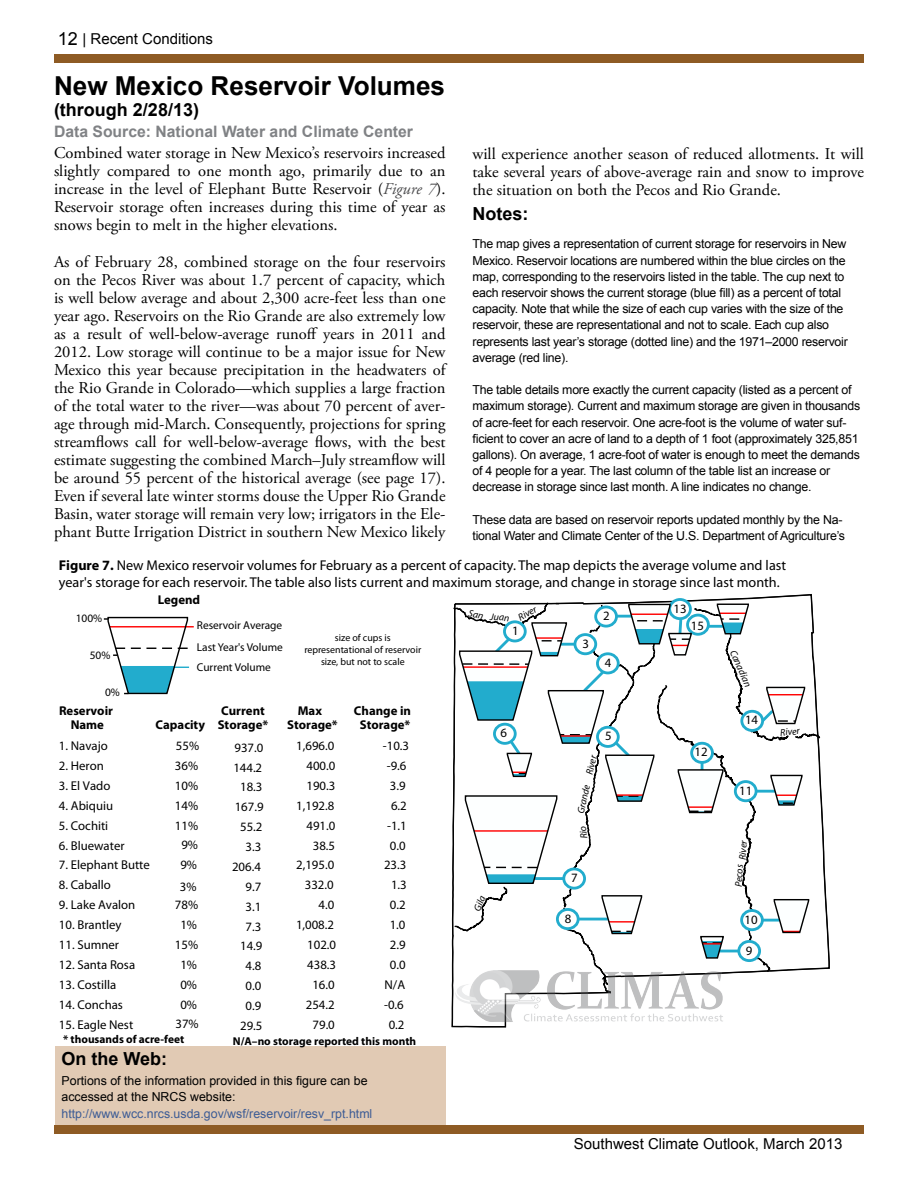
<style>
.page{position:relative;width:918px;height:1188px;background:#fff}
.page>*{position:absolute;margin:0;border:0;box-sizing:border-box;transform-origin:0 0}
.t1{font:700 26.1px "Arial";color:#000}
.t2{font:700 18px "Arial";color:#000}
.t3{font:16.5px/18px "Adobe Garamond Pro";color:#000;text-align:justify}
.t4{font:700 15.75px "Arial";color:#808285}
.t5{font:15px "Arial";color:#000}
.t6{font:14.25px/17.1px "Myriad Pro";color:#000}
.t7{font:13.05px "Myriad Pro";color:#000}
.t8{font:12.75px/20px "Myriad Pro";color:#000;text-align:center}
.t9{font:700 12.75px/14.2px "Myriad Pro";color:#000;text-align:center}
.t10{font:12.3px/16.2px "Arial";letter-spacing:-.02em;color:#000}
.t11{font:12.3px/16.5px "Arial";color:#000}
.t12{font:12.3px "Arial";color:#3d5c95}
.t13{font:11.4px "Myriad Pro";color:#000}
.t14{font:700 11.4px "Myriad Pro";color:#000}
.t15{font:9.9px/12px "Myriad Pro";color:#000;text-align:center}
.t16{font:italic 9.9px "Myriad Pro";color:#000}
.s1{font-size:18px}
.s2{font-style:italic;color:#4d4d4f}
.s3{font-weight:700}
</style>
<div class="page">
<div style="left:55px;top:1046px;width:391px;height:87px;background:#e1cab4"></div>
<div style="left:54px;top:1125px;width:810px;height:9px;background:#8e5b24"></div>
<div style="left:54px;top:54px;width:810px;height:9px;background:#8e5b24"></div>
<svg style="left:452px;top:594px;width:377px;height:433px"></svg>
<div style="left:668px;top:598px;width:24px;height:22px;border:3px solid #22accd;border-radius:50%"></div>
<hr style="left:110px;top:626px;width:84px;height:1px;background:#f00">
<svg style="left:104px;top:616px;width:88px;height:79px"></svg>
<img style="left:452px;top:986px;width:284px;height:39px">
<svg style="left:452px;top:601px;width:369px;height:385px"></svg>
<p class="t5" style="left:58px;top:29px;width:157px"><span class="s1">12</span> | Recent Conditions</p>
<h1 class="t1" style="left:54px;top:69px;width:393px">New Mexico Reservoir Volumes</h1>
<p class="t2" style="left:54px;top:98px;width:147px">(through 2/28/13)</p>
<p class="t4" style="left:54px;top:121px;width:361px">Data Source: National Water and Climate Center</p>
<p class="t3" style="left:54px;top:144px;width:393px">Combined water storage in New Mexico’s reservoirs increased slightly compared to one month ago, primarily due to an increase in the level of Elephant Butte Reservoir (<span class="s2">Figure 7</span>).<br>Reservoir storage often increases during this time of year as snows begin to melt in the higher elevations.</p>
<p class="t3" style="left:54px;top:254px;width:393px">As of February 28, combined storage on the four reservoirs on the Pecos River was about 1.7 percent of capacity, which is well below average and about 2,300 acre-feet less than one year ago. Reservoirs on the Rio Grande are also extremely low as a result of well-below-average runoff years in 2011 and 2012. Low storage will continue to be a major issue for New Mexico this year because precipitation in the headwaters of the Rio Grande in Colorado—which supplies a large fraction of the total water to the river—was about 70 percent of aver&shy;age through mid-March. Consequently, projections for spring streamflows call for well-below-average flows, with the best estimate suggesting the combined March–July streamflow will be around 55 percent of the historical average (see page 17).<br>Even if several late winter storms douse the Upper Rio Grande Basin, water storage will remain very low; irrigators in the Ele&shy;phant Butte Irrigation District in southern New Mexico likely</p>
<p class="t3" style="left:472px;top:145px;width:393px">will experience another season of reduced allotments. It will take several years of above-average rain and snow to improve the situation on both the Pecos and Rio Grande.</p>
<p class="t2" style="left:472px;top:202px;width:57px">Notes:</p>
<p class="t10" style="left:472px;top:236px;width:377px">The map gives a representation of current storage for reservoirs in New Mexico. Reservoir locations are numbered within the blue circles on the map, corresponding to the reservoirs listed in the table. The cup next to each reservoir shows the current storage (blue fill) as a percent of total capacity. Note that while the size of each cup varies with the size of the reservoir, these are representational and not to scale. Each cup also represents last year’s storage (dotted line) and the 1971–2000 reservoir average (red line).</p>
<p class="t10" style="left:472px;top:382px;width:389px">The table details more exactly the current capacity (listed as a percent of maximum storage). Current and maximum storage are given in thousands of acre-feet for each reservoir. One acre-foot is the volume of water suf&shy;ficient to cover an acre of land to a depth of 1 foot (approximately 325,851 gallons). On average, 1 acre-foot of water is enough to meet the demands of 4 people for a year. The last column of the table list an increase or decrease in storage since last month. A line indicates no change.</p>
<p class="t10" style="left:472px;top:511px;width:374px">These data are based on reservoir reports updated monthly by the Na&shy;tional Water and Climate Center of the U.S. Department of Agriculture’s</p>
<p class="t6" style="left:59px;top:556px;width:729px"><span class="s3">Figure 7.</span> New Mexico reservoir volumes for February as a percent of capacity. The map depicts the average volume and last year's storage for each reservoir. The table also lists current and maximum storage, and change in storage since last month.</p>
<p class="t13" style="left:76px;top:612px;width:28px">100%</p>
<p class="t13" style="left:90px;top:649px;width:22px">50%</p>
<p class="t13" style="left:105px;top:685px;width:16px">0%</p>
<p class="t9" style="left:59px;top:703px;width:55px">Reservoir<br>Name</p>
<p class="t9" style="left:158px;top:592px;width:44px">Legend</p>
<p class="t13" style="left:197px;top:619px;width:87px">Reservoir Average</p>
<p class="t13" style="left:197px;top:641px;width:88px">Last Year's Volume</p>
<p class="t15" style="left:304px;top:632px;width:118px">size of cups is representational of reservoir size, but not to scale</p>
<p class="t13" style="left:197px;top:660px;width:76px">Current Volume</p>
<p class="t9" style="left:156px;top:717px;width:51px">Capacity</p>
<p class="t9" style="left:218px;top:703px;width:52px;text-align:left">Current<br>Storage*</p>
<p class="t9" style="left:287px;top:703px;width:52px">Max<br>Storage*</p>
<p class="t9" style="left:354px;top:703px;width:59px">Change in<br>Storage*</p>
<p class="t8" style="left:59px;top:736px;width:50px">1. Navajo</p>
<p class="t8" style="left:59px;top:756px;width:46px">2. Heron</p>
<p class="t8" style="left:59px;top:776px;width:53px">3. El Vado</p>
<p class="t8" style="left:59px;top:795px;width:56px">4. Abiquiu</p>
<p class="t8" style="left:59px;top:815px;width:51px">5. Cochiti</p>
<p class="t8" style="left:59px;top:835px;width:67px">6. Bluewater</p>
<p class="t8" style="left:59px;top:855px;width:93px">7. Elephant Butte</p>
<p class="t8" style="left:59px;top:875px;width:53px">8. Caballo</p>
<p class="t8" style="left:59px;top:895px;width:78px">9. Lake Avalon</p>
<p class="t8" style="left:59px;top:915px;width:64px">10. Brantley</p>
<p class="t8" style="left:59px;top:935px;width:62px">11. Sumner</p>
<p class="t8" style="left:59px;top:954px;width:78px">12. Santa Rosa</p>
<p class="t8" style="left:59px;top:974px;width:59px">13. Costilla</p>
<p class="t8" style="left:59px;top:994px;width:66px">14. Conchas</p>
<p class="t8" style="left:59px;top:1014px;width:76px">15. Eagle Nest</p>
<p class="t14" style="left:63px;top:1032px;width:123px">* thousands of acre-feet</p>
<p class="t8" style="left:175px;top:736px;width:26px;text-align:justify">55% 36% 10%</p>
<p class="t7" style="left:175px;top:798px;width:25px">14%</p>
<p class="t8" style="left:175px;top:815px;width:25px">11%<br>9%<br>9%</p>
<p class="t8" style="left:175px;top:877px;width:25px;line-height:18.5px">3%<br>78%</p>
<p class="t8" style="left:175px;top:915px;width:25px">1%<br>15%<br>1%<br>0%<br>0%<br>37%</p>
<p class="t8" style="left:232px;top:737px;width:33px;text-align:right">937.0<br>144.2<br>18.3<br>167.9<br>55.2<br>3.3<br>206.4<br>9.7<br>3.1<br>7.3<br>14.9<br>4.8<br>0.0<br>0.9<br>29.5</p>
<p class="t8" style="left:296px;top:736px;width:42px;text-align:right">1,696.0<br>400.0<br>190.3<br>1,192.8<br>491.0<br>38.5<br>2,195.0<br>332.0<br>4.0<br>1,008.2<br>102.0<br>438.3<br>16.0<br>254.2<br>79.0</p>
<p class="t8" style="left:383px;top:736px;width:28px">-10.3 -9.6<br>3.9<br>6.2 -1.1<br>0.0<br>23.3<br>1.3<br>0.2<br>1.0<br>2.9<br>0.0<br>N/A -0.6<br>0.2</p>
<p class="t14" style="left:233px;top:1034px;width:185px">N/A–no storage reported this month</p>
<p class="t2" style="left:62px;top:1047px;width:107px">On the Web:</p>
<p class="t11" style="left:62px;top:1072px;width:308px">Portions of the information provided in this figure can be accessed at the NRCS website:</p>
<p class="t12" style="left:62px;top:1105px;width:312px">http://www.wcc.nrcs.usda.gov/wsf/reservoir/resv_rpt.html</p>
<p class="t16" style="left:491px;top:610px;width:21px;rotate:5deg">Juan</p>
<p class="t16" style="left:516px;top:613px;width:21px;rotate:-30deg">River</p>
<p class="t8" style="left:512px;top:621px;width:8px">1</p>
<p class="t8" style="left:582px;top:633px;width:8px">3</p>
<p class="t8" style="left:603px;top:606px;width:8px">2</p>
<p class="t8" style="left:605px;top:653px;width:8px">4</p>
<p class="t8" style="left:501px;top:723px;width:8px">6</p>
<p class="t8" style="left:605px;top:726px;width:8px">5</p>
<p class="t16" style="left:575px;top:812px;width:61px;rotate:-78deg">Grande River</p>
<p class="t16" style="left:471px;top:908px;width:17px;rotate:-69deg">Gila</p>
<p class="t8" style="left:571px;top:868px;width:8px">7</p>
<p class="t8" style="left:565px;top:908px;width:8px">8</p>
<p class="t8" style="left:673px;top:598px;width:15px">13</p>
<p class="t8" style="left:691px;top:615px;width:15px">15</p>
<p class="t8" style="left:695px;top:742px;width:15px">12</p>
<p class="t16" style="left:738px;top:648px;width:41px;rotate:66deg">Canadian</p>
<p class="t8" style="left:745px;top:710px;width:15px">14</p>
<p class="t8" style="left:739px;top:780px;width:15px">11</p>
<p class="t16" style="left:733px;top:886px;width:48px;rotate:-86deg">Pecos River</p>
<p class="t8" style="left:744px;top:909px;width:15px">10</p>
<p class="t8" style="left:746px;top:940px;width:8px">9</p>
<p class="t16" style="left:780px;top:727px;width:21px;rotate:-5deg">River</p>
<p class="t5" style="left:574px;top:1134px;width:270px">Southwest Climate Outlook, March 2013</p>
</div>
